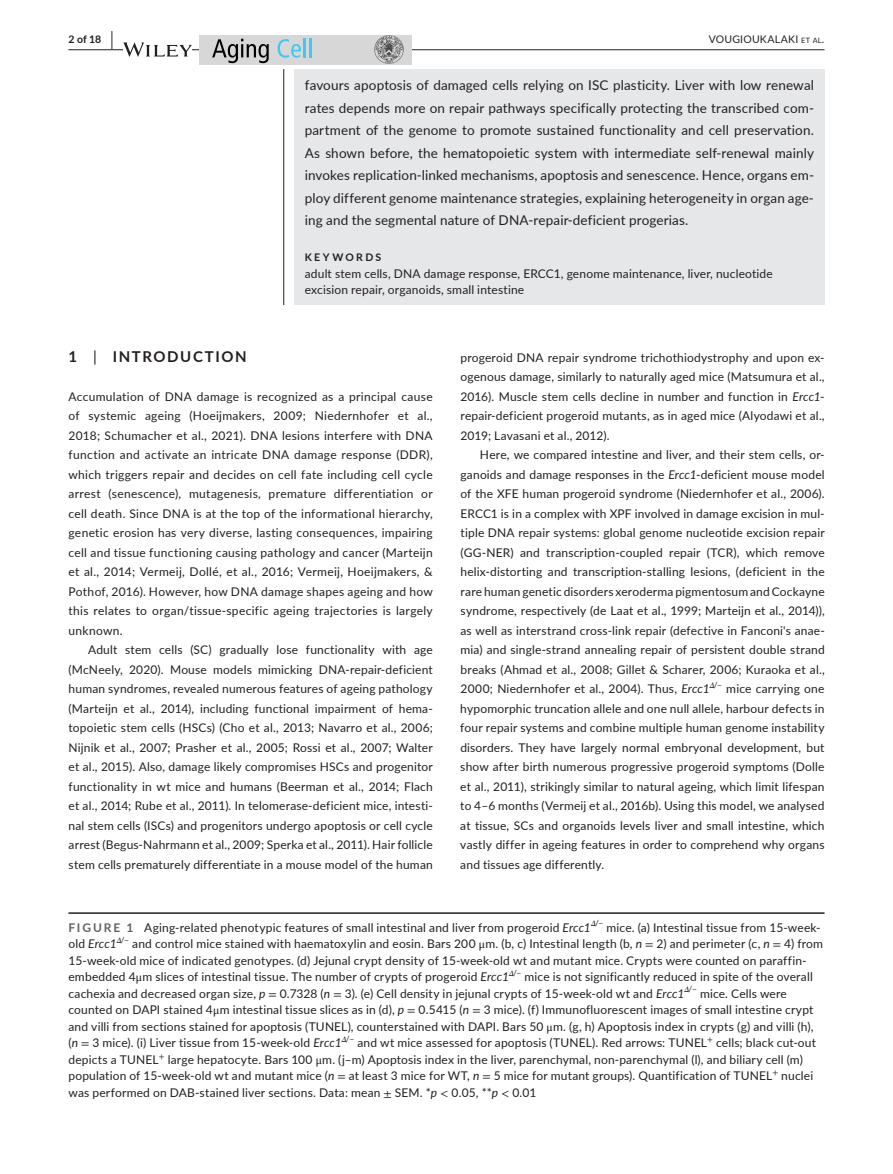
<style>
.page{position:relative;width:893px;height:1174px;background:#fff}
.page>*{position:absolute;margin:0;border:0;box-sizing:border-box;transform-origin:0 0}
.t1{font:700 15px "Lato";letter-spacing:.105em;color:#231f20}
.t2{font:13.5px/22.5px "Lato";letter-spacing:.01em;color:#231f20;text-align:justify}
.t3{font:12px/19.5px "Lato";letter-spacing:.015em;color:#231f20;text-align:justify}
.t4{font:10.5px "Lato";letter-spacing:.02em;color:#231f20}
.t5{font:700 10.5px "Lato";letter-spacing:.22em;color:#231f20}
.t6{font:8.4px "Lato";color:#231f20}
.t7{font:8.4px "STIX";color:#231f20}
.s1{font-size:19.5px}
.s2{font-size:7.35px}
.s3{font-weight:400}
.s4{font-style:italic}
.s5{font-weight:700;color:#636366}
.s6{font-family:"STIX"}
.s7{font-family:"STIX";font-style:italic}
</style>
<div class="page">
<hr style="left:68px;top:49px;width:756px;height:1px;background:#231f20">
<svg style="left:123px;top:42px;width:69px;height:15px"></svg>
<div style="left:200px;top:35px;width:212px;height:29px;background:#d7d7d7"></div>
<svg style="left:212px;top:39px;width:57px;height:24px"></svg>
<svg style="left:278px;top:38px;width:33px;height:20px"></svg>
<img style="left:375px;top:35px;width:28px;height:29px">
<div style="left:294px;top:69px;width:530px;height:236px;background:#e6e7e9"></div>
<hr style="left:283px;top:69px;width:1px;height:236px;background:#231f20">
<hr style="left:68px;top:912px;width:756px;height:2px;background:#231f20">
<p class="t5" style="left:68px;top:31px;width:46px">2 of 18 <span class="s1">|</span></p>
<p class="t4" style="left:709px;top:31px;width:117px">VOUGIOUKALAKI <span class="s2">et al</span>.</p>
<p class="t2" style="left:305px;top:74px;width:511px">favours apoptosis of damaged cells relying on ISC plasticity. Liver with low renewal rates depends more on repair pathways specifically protecting the transcribed com&shy;partment of the genome to promote sustained functionality and cell preservation.<br>As shown before, the hematopoietic system with intermediate self-renewal mainly invokes replication-linked mechanisms, apoptosis and senescence. Hence, organs em&shy;ploy different genome maintenance strategies, explaining heterogeneity in organ age&shy;ing and the segmental nature of DNA-repair-deficient progerias.</p>
<p class="t5" style="left:305px;top:250px;width:78px">KEYWORDS</p>
<p class="t3" style="left:305px;top:265px;width:470px;line-height:16.5px">adult stem cells, DNA damage response, ERCC1, genome maintenance, liver, nucleotide excision repair, organoids, small intestine</p>
<p class="t1" style="left:68px;top:345px;width:180px">1 <span class="s3">|</span> INTRODUCTION</p>
<p class="t3" style="left:68px;top:386px;width:366px">Accumulation of DNA damage is recognized as a principal cause of systemic ageing (Hoeijmakers, 2009; Niedernhofer et al., 2018; Schumacher et al., 2021). DNA lesions interfere with DNA function and activate an intricate DNA damage response (DDR), which triggers repair and decides on cell fate including cell cycle arrest (senescence), mutagenesis, premature differentiation or cell death. Since DNA is at the top of the informational hierarchy, genetic erosion has very diverse, lasting consequences, impairing cell and tissue functioning causing pathology and cancer (Marteijn et al., 2014; Vermeij, Dollé, et al., 2016; Vermeij, Hoeijmakers, &amp; Pothof, 2016). However, how DNA damage shapes ageing and how this relates to organ/tissue-specific ageing trajectories is largely unknown.</p>
<p class="t3" style="left:69px;top:639px;width:366px;text-indent:20px">Adult stem cells (SC) gradually lose functionality with age (McNeely, 2020). Mouse models mimicking DNA-repair-deficient human syndromes, revealed numerous features of ageing pathology (Marteijn et al., 2014), including functional impairment of hema&shy;topoietic stem cells (HSCs) (Cho et al., 2013; Navarro et al., 2006; Nijnik et al., 2007; Prasher et al., 2005; Rossi et al., 2007; Walter et al., 2015). Also, damage likely compromises HSCs and progenitor functionality in wt mice and humans (Beerman et al., 2014; Flach et al., 2014; Rube et al., 2011). In telomerase-deficient mice, intesti&shy;nal stem cells (ISCs) and progenitors undergo apoptosis or cell cycle arrest (Begus-Nahrmann et al., 2009; Sperka et al., 2011). Hair follicle stem cells prematurely differentiate in a mouse model of the human</p>
<p class="t3" style="left:460px;top:347px;width:366px">progeroid DNA repair syndrome trichothiodystrophy and upon ex&shy;ogenous damage, similarly to naturally aged mice (Matsumura et al., 2016). Muscle stem cells decline in number and function in <span class="s4">Ercc1</span>- repair-deficient progeroid mutants, as in aged mice (Alyodawi et al., 2019; Lavasani et al., 2012).</p>
<p class="t3" style="left:460px;top:444px;width:366px;text-indent:20px">Here, we compared intestine and liver, and their stem cells, or&shy;ganoids and damage responses in the <span class="s4">Ercc1</span>-deficient mouse model of the XFE human progeroid syndrome (Niedernhofer et al., 2006).<br>ERCC1 is in a complex with XPF involved in damage excision in mul&shy;tiple DNA repair systems: global genome nucleotide excision repair (GG-NER) and transcription-coupled repair (TCR), which remove helix-distorting and transcription-stalling lesions, (deficient in the rare human genetic disorders xeroderma pigmentosum andCockayne syndrome, respectively (de Laat et al., 1999; Marteijn et al., 2014)), as well as interstrand cross-link repair (defective in Fanconi's anae&shy;mia) and single-strand annealing repair of persistent double strand breaks (Ahmad et al., 2008; Gillet &amp; Scharer, 2006; Kuraoka et al., 2000; Niedernhofer et al., 2004). Thus, <span class="s4">Ercc1</span><sup>Δ</sup><sup>/−</sup> mice carrying one hypomorphic truncation allele and one null allele, harbour defects in four repair systems and combine multiple human genome instability disorders. They have largely normal embryonal development, but show after birth numerous progressive progeroid symptoms (Dolle et al., 2011), strikingly similar to natural ageing, which limit lifespan to 4–6 months (Vermeij et al., 2016b). Using this model, we analysed at tissue, SCs and organoids levels liver and small intestine, which vastly differ in ageing features in order to comprehend why organs and tissues age differently.</p>
<p class="t3" style="left:68px;top:918px;width:756px;line-height:16.5px;text-align:left"><span class="s5">FIGURE 1</span> Aging-related phenotypic features of small intestinal and liver from progeroid <span class="s4">Ercc1</span><sup>Δ</sup><sup>/−</sup> mice. (a) Intestinal tissue from 15-week&shy;old <span class="s4">Ercc1</span><sup>Δ</sup><sup>/−</sup> and control mice stained with haematoxylin and eosin. Bars 200 <span class="s6">μ</span>m. (b, c) Intestinal length (b, <span class="s4">n</span> <span class="s6">=</span> 2) and perimeter (c, <span class="s4">n</span> <span class="s6">=</span> 4) from 15-week-old mice of indicated genotypes. (d) Jejunal crypt density of 15-week-old wt and mutant mice. Crypts were counted on paraffin&shy;embedded 4<span class="s6">μ</span>m slices of intestinal tissue. The number of crypts of progeroid <span class="s4">Ercc1</span><sup>Δ</sup><sup>/−</sup> mice is not significantly reduced in spite of the overall cachexia and decreased organ size, <span class="s4">p</span> <span class="s6">=</span> 0.7328 (<span class="s4">n</span> <span class="s6">=</span> 3). (e) Cell density in jejunal crypts of 15-week-old wt and <span class="s4">Ercc1</span><sup>Δ</sup><sup>/−</sup> mice. Cells were counted on DAPI stained 4<span class="s6">μ</span>m intestinal tissue slices as in (d), <span class="s4">p</span> <span class="s6">=</span> 0.5415 (<span class="s4">n</span> <span class="s6">=</span> 3 mice). (f) Immunofluorescent images of small intestine crypt and villi from sections stained for apoptosis (TUNEL), counterstained with DAPI. Bars 50 <span class="s6">μ</span>m. (g, h) Apoptosis index in crypts (g) and villi (h), (<span class="s4">n</span> <span class="s6">=</span> 3 mice). (i) Liver tissue from 15-week-old <span class="s4">Ercc1</span></p>
<p class="t6" style="left:342px;top:1033px;width:14px"><span class="s7">Δ</span>/−</p>
<p class="t3" style="left:357px;top:1032px;width:351px">and wt mice assessed for apoptosis (TUNEL). Red arrows: TUNEL</p>
<p class="t7" style="left:707px;top:1033px;width:7px">+</p>
<p class="t3" style="left:716px;top:1032px;width:101px">cells; black cut-out</p>
<p class="t3" style="left:68px;top:1049px;width:92px">depicts a TUNEL</p>
<p class="t7" style="left:159px;top:1050px;width:7px">+</p>
<p class="t3" style="left:68px;top:1050px;width:736px;line-height:16.5px;text-indent:99px">large hepatocyte. Bars 100 <span class="s6">μ</span>m. (j–m) Apoptosis index in the liver, parenchymal, non-parenchymal (l), and biliary cell (m) population of 15-week-old wt and mutant mice (<span class="s4">n</span> <span class="s6">=</span> at least 3 mice for WT, <span class="s4">n</span> <span class="s6">=</span> 5 mice for mutant groups). Quantification of TUNEL</p>
<p class="t7" style="left:772px;top:1066px;width:7px">+</p>
<p class="t3" style="left:781px;top:1065px;width:33px">nuclei</p>
<p class="t3" style="left:68px;top:1082px;width:470px">was performed on DAB-stained liver sections. Data: mean <span class="s6">±</span> SEM. *<span class="s4">p</span> <span class="s6">&lt;</span> 0.05, **<span class="s4">p</span> <span class="s6">&lt;</span> 0.01</p>
</div>
